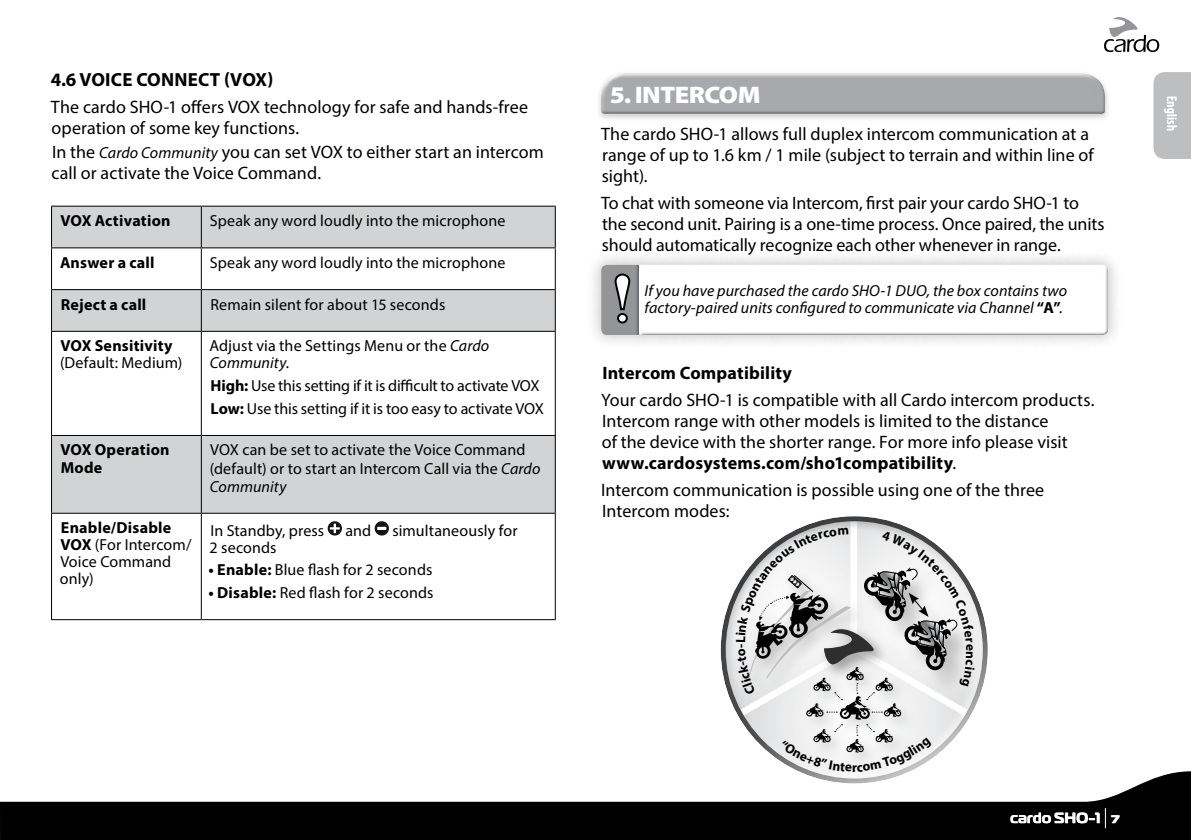
<style>
.page{position:relative;width:1191px;height:840px;background:#fff}
.page>*{position:absolute;margin:0;border:0;box-sizing:border-box;transform-origin:0 0}
.t1{font:900 24px "Myriad Pro";letter-spacing:-.02em;color:#fff;scale:1.1 1}
.t2{font:700 19px "Myriad Pro";letter-spacing:.01em;color:#000}
.t3{font:18px/21px "Myriad Pro";color:#000}
.t4{font:16px/17px "Myriad Pro";letter-spacing:.005em;color:#000}
.t5{font:italic 16px/17px "Myriad Pro";letter-spacing:.005em;color:#000}
.t6{font:700 16px/17px "Myriad Pro";letter-spacing:.015em;color:#000}
.t7{font:700 15px "Magistral";color:#fff}
.t8{font:600 condensed 14px "Myriad Pro";letter-spacing:.02em;color:#fff}
.s1{font-style:italic;font-size:16px}
.s2{font-weight:700}
.s3{font-style:italic}
.s4{font-weight:700;font-style:normal}
.s5{font-family:"Myriad Pro";font-weight:300;font-stretch:condensed;font-size:20px}
.s6{font-family:"Myriad Pro";font-weight:900;font-size:12px}
</style>
<div class="page">
<svg style="left:1104px;top:17px;width:55px;height:35px"></svg>
<svg style="left:0;top:771px;width:1191px;height:68px;fill:#000"></svg>
<svg style="left:52px;top:206px;width:503px;height:306px;fill:#d1d3d4"></svg>
<hr style="left:51px;top:205px;width:150px;height:1px;background:#000">
<hr style="left:51px;top:206px;width:1px;height:41px;background:#000">
<hr style="left:201px;top:205px;width:355px;height:1px;background:#000">
<hr style="left:201px;top:206px;width:1px;height:41px;background:#000">
<hr style="left:555px;top:206px;width:1px;height:41px;background:#000">
<hr style="left:51px;top:247px;width:150px;height:1px;background:#000">
<hr style="left:51px;top:248px;width:1px;height:41px;background:#000">
<hr style="left:201px;top:247px;width:355px;height:1px;background:#000">
<hr style="left:201px;top:248px;width:1px;height:41px;background:#000">
<hr style="left:555px;top:248px;width:1px;height:41px;background:#000">
<hr style="left:51px;top:289px;width:150px;height:1px;background:#000">
<hr style="left:51px;top:290px;width:1px;height:40px;background:#000">
<hr style="left:201px;top:289px;width:355px;height:1px;background:#000">
<hr style="left:201px;top:290px;width:1px;height:40px;background:#000">
<hr style="left:555px;top:290px;width:1px;height:40px;background:#000">
<hr style="left:51px;top:330px;width:150px;height:1px;background:#000">
<hr style="left:51px;top:331px;width:1px;height:103px;background:#000">
<hr style="left:201px;top:330px;width:355px;height:1px;background:#000">
<hr style="left:201px;top:331px;width:1px;height:103px;background:#000">
<hr style="left:555px;top:331px;width:1px;height:103px;background:#000">
<hr style="left:51px;top:434px;width:150px;height:1px;background:#000">
<hr style="left:51px;top:435px;width:1px;height:77px;background:#000">
<hr style="left:201px;top:434px;width:355px;height:1px;background:#000">
<hr style="left:201px;top:435px;width:1px;height:77px;background:#000">
<hr style="left:555px;top:435px;width:1px;height:77px;background:#000">
<hr style="left:51px;top:512px;width:150px;height:1px;background:#000">
<hr style="left:51px;top:513px;width:1px;height:105px;background:#000">
<hr style="left:201px;top:512px;width:355px;height:1px;background:#000">
<hr style="left:201px;top:513px;width:1px;height:105px;background:#000">
<hr style="left:555px;top:513px;width:1px;height:105px;background:#000">
<hr style="left:51px;top:618px;width:150px;height:1px;background:#000">
<hr style="left:201px;top:618px;width:355px;height:1px;background:#000">
<svg style="left:328px;top:521px;width:14px;height:14px"></svg>
<svg style="left:375px;top:521px;width:14px;height:14px"></svg>
<div style="left:596px;top:71px;width:514px;height:50px;background:#000;opacity:.2"></div>
<svg style="left:598px;top:71px;width:508px;height:43px"></svg>
<svg style="left:599px;top:76px;width:507px;height:39px;background:#a7a9ac"></svg>
<div style="left:585px;top:249px;width:538px;height:100px;background:#000;opacity:.2"></div>
<div style="left:599px;top:261px;width:510px;height:71px;background:#e2e2e2"></div>
<div style="left:599px;top:265px;width:510px;height:71px;background:#fff"></div>
<div style="left:601px;top:265px;width:41px;height:70px;background:#000;opacity:.33"></div>
<svg style="left:613px;top:272px;width:18px;height:53px"></svg>
<div style="left:730px;top:579px;width:259px;height:217px;background:#fff"></div>
<div style="left:717px;top:514px;width:268px;height:227px;background:#bcbec0;opacity:.75"></div>
<svg style="left:1153px;top:72px;width:38px;height:87px;background:#c0c2c4"></svg>
<svg style="left:1105px;top:807px;width:14px;height:20px"></svg>
<svg style="left:1010px;top:812px;width:89px;height:10px"></svg>
<svg style="left:723px;top:514px;width:262px;height:266px"></svg>
<p class="t2" style="left:51px;top:67px;width:224px">4.6 VOICE CONNECT (VOX)</p>
<p class="t3" style="left:51px;top:96px;width:479px">The cardo SHO-1 offers VOX technology for safe and hands-free operation of some key functions.</p>
<p class="t3" style="left:52px;top:141px;width:493px">In the <span class="s1">Cardo Community</span> you can set VOX to either start an intercom call or activate the Voice Command.</p>
<p class="t6" style="left:60px;top:212px;width:112px">VOX Activation</p>
<p class="t4" style="left:210px;top:212px;width:297px">Speak any word loudly into the microphone</p>
<p class="t6" style="left:60px;top:253px;width:96px">Answer a call</p>
<p class="t4" style="left:210px;top:253px;width:297px">Speak any word loudly into the microphone</p>
<p class="t6" style="left:61px;top:295px;width:87px">Reject a call</p>
<p class="t4" style="left:210px;top:295px;width:236px">Remain silent for about 15 seconds</p>
<p class="t4" style="left:60px;top:337px;width:124px"><span class="s2">VOX Sensitivity </span>(Default: Medium)</p>
<p class="t4" style="left:209px;top:337px;width:281px">Adjust via the Settings Menu or the <span class="s3">Cardo<br>Community</span>.</p>
<p class="t4" style="left:211px;top:374px;width:335px;line-height:22.6px"><span class="s2">High:</span> Use this setting if it is difficult to activate VOX<br><span class="s2">Low:</span> Use this setting if it is too easy to activate VOX</p>
<p class="t6" style="left:60px;top:441px;width:111px">VOX Operation<br>Mode</p>
<p class="t4" style="left:210px;top:440px;width:332px;line-height:18px">VOX can be set to activate the Voice Command (default) or to start an Intercom Call via the <span class="s3">Cardo<br>Community</span></p>
<p class="t4" style="left:60px;top:519px;width:130px"><span class="s2">Enable/Disable<br>VOX</span> (For Intercom/<br>Voice Command only)</p>
<p class="t4" style="left:210px;top:521px;width:115px">In Standby, press</p>
<p class="t4" style="left:345px;top:521px;width:27px">and</p>
<p class="t4" style="left:392px;top:521px;width:127px">simultaneously for</p>
<p class="t4" style="left:210px;top:538px;width:68px">2 seconds</p>
<p class="t4" style="left:208px;top:561px;width:225px"><span class="s2">• Enable:</span> Blue flash for 2 seconds</p>
<p class="t4" style="left:208px;top:583px;width:227px"><span class="s2">• Disable:</span> Red flash for 2 seconds</p>
<p class="t1" style="left:610px;top:79px;width:139px">5. INTERCOM</p>
<p class="t3" style="left:601px;top:123px;width:494px">The cardo SHO-1 allows full duplex intercom communication at a range of up to 1.6 km / 1 mile (subject to terrain and within line of sight).</p>
<p class="t3" style="left:601px;top:192px;width:505px">To chat with someone via Intercom, first pair your cardo SHO-1 to the second unit. Pairing is a one-time process. Once paired, the units should automatically recognize each other whenever in range.</p>
<p class="t5" style="left:644px;top:282px;width:424px">If you have purchased the cardo SHO-1 DUO, the box contains two factory-paired units configured to communicate via Channel <span class="s4">“A”</span>.</p>
<p class="t3" style="left:601px;top:359px;width:495px;line-height:26.6px"><span class="s2">Intercom Compatibility<br></span>Your cardo SHO-1 is compatible with all Cardo intercom products.</p>
<p class="t3" style="left:602px;top:410px;width:467px">Intercom range with other models is limited to the distance<br>of the device with the shorter range. For more info please visit <span class="s2">www.cardosystems.com/sho1compatibility</span>.</p>
<p class="t3" style="left:601px;top:478px;width:444px">Intercom communication is possible using one of the three<br>Intercom modes:</p>
<p class="t8" style="left:1180px;top:96px;width:37px;rotate:90deg">English</p>
<p class="t7" style="left:1010px;top:807px;width:112px">cardo SHO-1 <span class="s5">|</span> <span class="s6">7</span></p>
</div>
